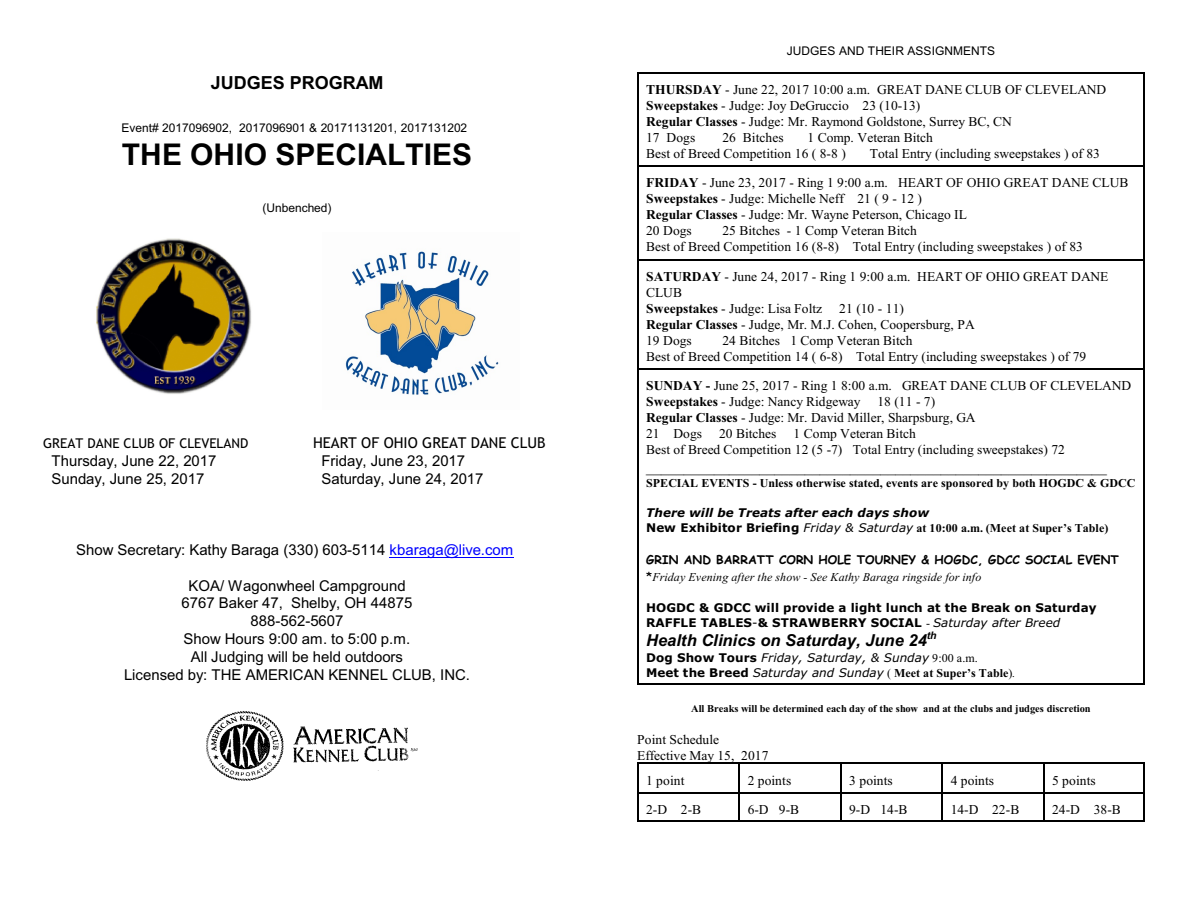
<style>
.page{position:relative;width:1188px;height:918px;background:#fff}
.page>*{position:absolute;margin:0;border:0;box-sizing:border-box;transform-origin:0 0}
.t1{font:700 30px "Arial";color:#000}
.t2{font:700 18px "Arial";color:#000}
.t3{font:italic 700 16.5px "Arial";color:#000}
.t4{font:15px/17.9px "Arial";color:#000;text-align:center}
.t5{font:15px "Times New Roman";color:#000}
.t6{font:15px "Trebuchet MS";color:#000}
.t7{font:13.5px/16px "Times New Roman";color:#000}
.t8{font:13.5px "Trebuchet MS";color:#000}
.t9{font:700 12px "Times New Roman";color:#000}
.t10{font:700 12px/15.3px "Verdana";color:#000}
.t11{font:12px "Arial";color:#000}
.t12{font:italic 12px "Times New Roman";color:#000}
.t13{font:700 12px "Comic Sans MS";color:#000}
.t14{font:italic 12px "Verdana";color:#000}
.t15{font:italic 700 12px "Verdana";color:#000}
.t16{font:700 10.5px "Times New Roman";color:#000}
.s1{color:#00f}
.s2{font-weight:700}
.s3{font-family:"Arial"}
.s4{font-family:"Verdana"}
.s5{font-family:"Verdana";font-weight:400;font-style:italic}
.s6{font-family:"Comic Sans MS";font-style:normal}
.s7{font-weight:400}
.s8{font-family:"Times New Roman";font-weight:400}
.s9{font-weight:400;font-style:italic}
.s10{font-weight:700;font-style:normal}
.s11{font-family:"Times New Roman";font-style:normal}
</style>
<div class="page">
<hr style="left:390px;top:557px;width:124px;height:1px;background:#00f">
<img style="left:96px;top:238px;width:155px;height:156px">
<img style="left:345px;top:251px;width:154px;height:144px">
<img style="left:206px;top:711px;width:212px;height:70px">
<hr style="left:637px;top:72px;width:1px;height:93px;background:#000">
<hr style="left:1143px;top:72px;width:2px;height:93px;background:#000">
<hr style="left:637px;top:72px;width:508px;height:1px;background:#000">
<hr style="left:637px;top:166px;width:1px;height:93px;background:#000">
<hr style="left:1143px;top:166px;width:2px;height:93px;background:#000">
<hr style="left:637px;top:166px;width:508px;height:1px;background:#000">
<hr style="left:637px;top:259px;width:1px;height:109px;background:#000">
<hr style="left:1143px;top:259px;width:2px;height:109px;background:#000">
<hr style="left:637px;top:259px;width:508px;height:1px;background:#000">
<hr style="left:637px;top:368px;width:1px;height:316px;background:#000">
<hr style="left:1143px;top:368px;width:2px;height:316px;background:#000">
<hr style="left:637px;top:368px;width:508px;height:2px;background:#000">
<hr style="left:637px;top:683px;width:508px;height:1px;background:#000">
<hr style="left:637px;top:763px;width:102px;height:1px;background:#000">
<hr style="left:739px;top:763px;width:101px;height:1px;background:#000">
<hr style="left:840px;top:763px;width:102px;height:1px;background:#000">
<hr style="left:942px;top:763px;width:101px;height:1px;background:#000">
<hr style="left:1043px;top:763px;width:2px;height:29px;background:#000">
<hr style="left:1143px;top:763px;width:2px;height:29px;background:#000">
<hr style="left:1043px;top:763px;width:102px;height:1px;background:#000">
<svg style="left:637px;top:764px;width:1px;height:56px"></svg>
<hr style="left:637px;top:792px;width:102px;height:1px;background:#000">
<hr style="left:637px;top:820px;width:102px;height:1px;background:#000">
<svg style="left:739px;top:764px;width:1px;height:56px"></svg>
<hr style="left:739px;top:792px;width:101px;height:1px;background:#000">
<hr style="left:739px;top:820px;width:101px;height:1px;background:#000">
<svg style="left:840px;top:764px;width:1px;height:56px"></svg>
<hr style="left:840px;top:792px;width:102px;height:1px;background:#000">
<hr style="left:840px;top:820px;width:102px;height:1px;background:#000">
<svg style="left:942px;top:764px;width:1px;height:56px"></svg>
<hr style="left:942px;top:792px;width:101px;height:1px;background:#000">
<hr style="left:942px;top:820px;width:101px;height:1px;background:#000">
<hr style="left:1043px;top:792px;width:2px;height:29px;background:#000">
<hr style="left:1143px;top:792px;width:2px;height:29px;background:#000">
<hr style="left:1043px;top:792px;width:102px;height:1px;background:#000">
<hr style="left:1043px;top:820px;width:102px;height:1px;background:#000">
<h2 class="t2" style="left:211px;top:76px;width:174px">JUDGES PROGRAM</h2>
<p class="t11" style="left:122px;top:123px;width:347px">Event# 2017096902, 2017096901 &amp; 20171131201, 2017131202</p>
<h1 class="t1" style="left:122px;top:143px;width:352px">THE OHIO SPECIALTIES</h1>
<p class="t11" style="left:262px;top:203px;width:71px">(Unbenched)</p>
<p class="t8" style="left:43px;top:438px;width:207px">GREAT DANE CLUB OF CLEVELAND</p>
<p class="t6" style="left:313px;top:437px;width:234px">HEART OF OHIO GREAT DANE CLUB</p>
<p class="t4" style="left:52px;top:453px;width:166px">Thursday, June 22, 2017</p>
<p class="t4" style="left:322px;top:453px;width:145px">Friday, June 23, 2017</p>
<p class="t4" style="left:52px;top:471px;width:154px">Sunday, June 25, 2017</p>
<p class="t4" style="left:322px;top:471px;width:163px">Saturday, June 24, 2017</p>
<p class="t4" style="left:76px;top:542px;width:439px">Show Secretary: Kathy Baraga (330) 603-5114 <span class="s1">kbaraga@live.com</span></p>
<p class="t4" style="left:124px;top:578px;width:348px">KOA/ Wagonwheel Campground<br>6767 Baker 47, Shelby, OH 44875<br>888-562-5607<br>Show Hours 9:00 am. to 5:00 p.m.<br>All Judging will be held outdoors<br>Licensed by: THE AMERICAN KENNEL CLUB, INC.</p>
<p class="t11" style="left:787px;top:46px;width:210px">JUDGES AND THEIR ASSIGNMENTS</p>
<p class="t7" style="left:646px;top:83px;width:462px"><span class="s2">THURSDAY</span> - June 22, 2017 10:00 a.m. GREAT DANE CLUB OF CLEVELAND <span class="s2">Sweepstakes</span> - Judge: Joy DeGruccio 23 (10-13)<br><span class="s2">Regular Classes</span> - Judge<span class="s3">:</span> Mr. Raymond Goldstone, Surrey BC, CN<br>17 Dogs</p>
<p class="t7" style="left:646px;top:131px;width:288px;text-indent:161px">1 Comp. Veteran Bitch<br>Best of Breed Competition 16 ( 8-8 )</p>
<p class="t7" style="left:722px;top:131px;width:63px">26 Bitches</p>
<p class="t7" style="left:646px;top:140px;width:484px;line-height:29.4px;text-indent:224px">Total Entry (including sweepstakes ) of 83<br><span class="s2">FRIDAY</span> - June 23, 2017 - Ring 1 9:00 a.m. HEART OF OHIO GREAT DANE CLUB</p>
<p class="t7" style="left:646px;top:192px;width:322px"><span class="s2">Sweepstakes</span> - Judge: Michelle Neff 21 ( 9 - 12 )<br><span class="s2">Regular Classes</span> - Judge: Mr. Wayne Peterson, Chicago IL<br>20 Dogs</p>
<p class="t7" style="left:646px;top:224px;width:438px;text-indent:76px">25 Bitches - 1 Comp Veteran Bitch<br>Best of Breed Competition 16 (8-8) Total Entry (including sweepstakes ) of 83</p>
<p class="t7" style="left:646px;top:270px;width:464px"><span class="s2">SATURDAY</span> - June 24, 2017 - Ring 1 9:00 a.m. HEART OF OHIO GREAT DANE<br>CLUB<br><span class="s2">Sweepstakes</span> - Judge: Lisa Foltz</p>
<p class="t7" style="left:646px;top:302px;width:330px;text-indent:193px">21 (10 - 11)<br><span class="s2">Regular Classes</span> - Judge, Mr. M.J. Cohen, Coopersburg, PA<br>19 Dogs</p>
<p class="t7" style="left:646px;top:334px;width:442px;text-indent:76px">24 Bitches 1 Comp Veteran Bitch<br>Best of Breed Competition 14 ( 6-8) Total Entry (including sweepstakes ) of 79</p>
<p class="t7" style="left:646px;top:379px;width:486px"><span class="s2">SUNDAY -</span> June 25, 2017 - Ring 1 8:00 a.m. GREAT DANE CLUB OF CLEVELAND <span class="s2">Sweepstakes</span> - Judge: Nancy Ridgeway 18 (11 - 7)<br><span class="s2">Regular Classes</span> - Judge: Mr. David Miller, Sharpsburg, GA<br>21 Dogs</p>
<p class="t7" style="left:646px;top:427px;width:420px;text-align:center">1 Comp Veteran Bitch<br>Best of Breed Competition 12 (5 -7) Total Entry (including sweepstakes) 72</p>
<p class="t5" style="left:646px;top:462px;width:462px">_____________________________________________________________</p>
<p class="t9" style="left:646px;top:479px;width:491px">SPECIAL EVENTS - Unless otherwise stated, events are sponsored by both HOGDC &amp; GDCC</p>
<p class="t15" style="left:646px;top:508px;width:285px">There will be Treats after each days show</p>
<p class="t9" style="left:646px;top:524px;width:464px"><span class="s4">New Exhibitor Briefing</span> <span class="s5">Friday &amp; Saturday</span> at 10:00 a.m. (Meet at Super’s Table)</p>
<p class="t13" style="left:646px;top:554px;width:474px">GRIN AND BARRATT CORN HOLE TOURNEY &amp; HOGDC, GDCC SOCIAL EVENT</p>
<p class="t12" style="left:646px;top:573px;width:337px"><span class="s6">*</span>Friday Evening after the show - See Kathy Baraga ringside for info</p>
<p class="t10" style="left:646px;top:601px;width:452px">HOGDC &amp; GDCC will provide a light lunch at the Break on Saturday<br>RAFFLE TABLES<span class="s7">-</span>&amp; STRAWBERRY SOCIAL <span class="s8">-</span> <span class="s9">Saturday after Breed</span></p>
<p class="t3" style="left:646px;top:634px;width:292px">Health Clinics on Saturday, June 24<sup>th</sup></p>
<p class="t14" style="left:646px;top:653px;width:333px"><span class="s10">Dog Show Tours</span> Friday, Saturday, &amp; Sunday <span class="s11">9:00 a.m.</span></p>
<p class="t9" style="left:646px;top:669px;width:371px"><span class="s4">Meet the Breed</span> <span class="s5">Saturday and Sunday</span> <span class="s7">(</span> Meet at Super’s Table<span class="s7">)</span><span class="s9">.</span></p>
<p class="t16" style="left:691px;top:705px;width:401px">All Breaks will be determined each day of the show and at the clubs and judges discretion</p>
<p class="t7" style="left:637px;top:732px;width:133px">Point Schedule<br>Effective May 15, 2017</p>
<p class="t7" style="left:646px;top:773px;width:40px">1 point</p>
<p class="t7" style="left:748px;top:773px;width:45px">2 points</p>
<p class="t7" style="left:849px;top:773px;width:45px">3 points</p>
<p class="t7" style="left:951px;top:773px;width:45px">4 points</p>
<p class="t7" style="left:1052px;top:773px;width:45px">5 points</p>
<p class="t7" style="left:646px;top:803px;width:57px">2-D 2-B</p>
<p class="t7" style="left:748px;top:803px;width:53px">6-D 9-B</p>
<p class="t7" style="left:849px;top:803px;width:60px">9-D 14-B</p>
<p class="t7" style="left:951px;top:803px;width:70px">14-D 22-B</p>
<p class="t7" style="left:1052px;top:803px;width:70px">24-D 38-B</p>
<p class="t7" style="left:719px;top:427px;width:59px">20 Bitches</p>
</div>
